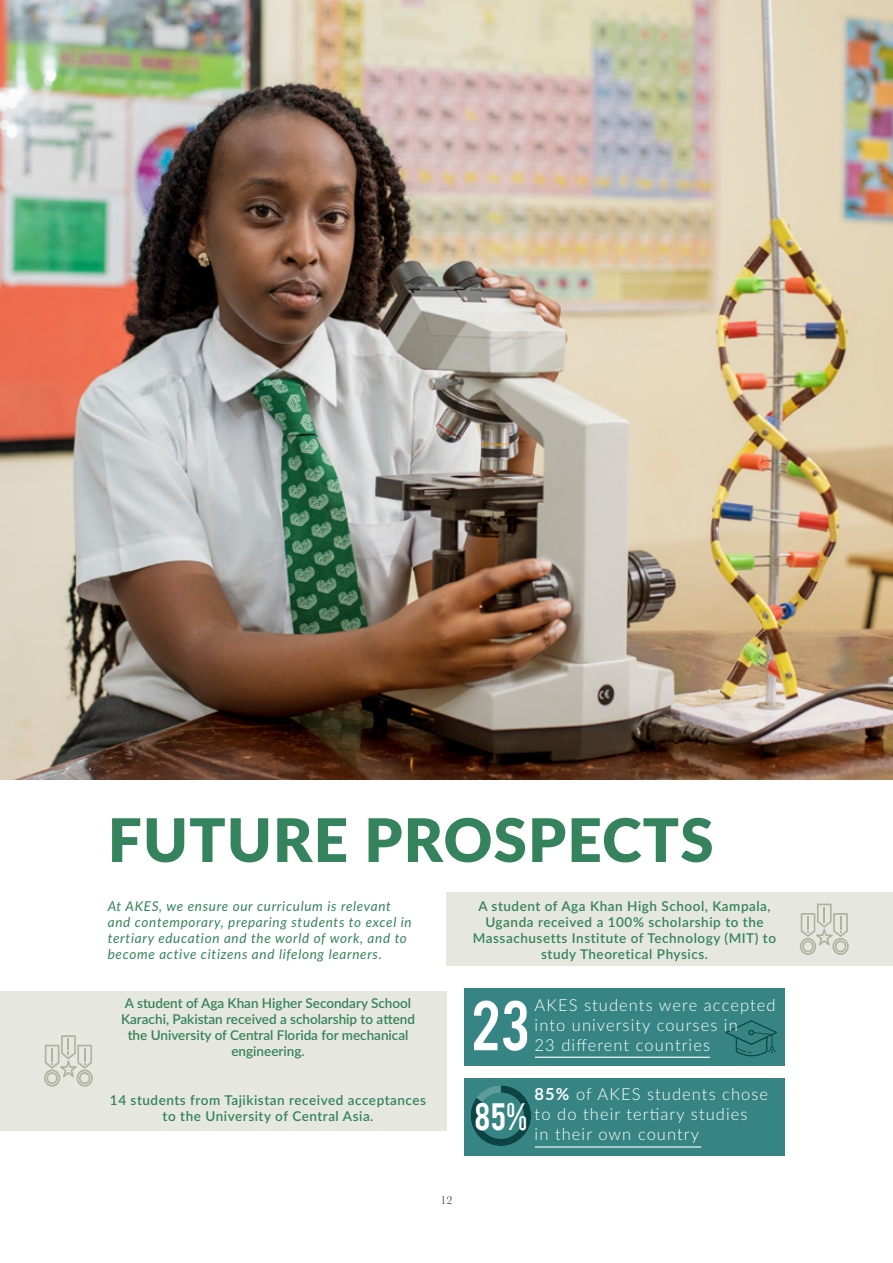
<style>
.page{position:relative;width:893px;height:1263px;background:#fff}
.page>*{position:absolute;margin:0;border:0;box-sizing:border-box;transform-origin:0 0}
.t1{font:900 60px "Lato";letter-spacing:.02em;color:#34835c}
.t2{font:55.05px "Bebas";color:#fff}
.t3{font:30px "Bebas";color:#fff}
.t4{font:300 16.5px/19.8px "Lato";letter-spacing:.065em;color:#fff}
.t5{font:600 13.5px/16.2px "Lato";letter-spacing:.035em;color:#34835c;text-align:center}
.t6{font:italic 13.5px/16.2px "Lato";letter-spacing:.05em;color:#34835c}
.t7{font:600 13.5px/16.2px "Lato";color:#34835c;text-align:center}
.t8{font:12px "Baskerville";color:#414042}
.s1{font-weight:700}
</style>
<div class="page">
<div style="left:446px;top:892px;width:447px;height:74px;background:#e6e7df"></div>
<div style="left:0;top:991px;width:446px;height:140px;background:#e6e7df"></div>
<img style="left:0;top:0;width:893px;height:780px">
<div style="left:465px;top:988px;width:320px;height:77px;background:#368483"></div>
<svg style="left:726px;top:1020px;width:51px;height:36px"></svg>
<div style="left:465px;top:1078px;width:320px;height:77px;background:#368483"></div>
<svg style="left:535px;top:1057px;width:175px;height:1px"></svg>
<svg style="left:471px;top:1085px;width:230px;height:62px"></svg>
<svg style="left:800px;top:903px;width:49px;height:52px"></svg>
<svg style="left:44px;top:1035px;width:49px;height:52px"></svg>
<h1 class="t1" style="left:108px;top:795px;width:607px">FUTURE PROSPECTS</h1>
<p class="t6" style="left:108px;top:897px;width:305px">At AKES, we ensure our curriculum is relevant and contemporary, preparing students to excel in tertiary education and the world of work, and to become active citizens and lifelong learners.</p>
<p class="t7" style="left:121px;top:994px;width:295px">A student of Aga Khan Higher Secondary School Karachi, Pakistan received a scholarship to attend the University of Central Florida for mechanical engineering.</p>
<p class="t5" style="left:110px;top:1091px;width:318px">14 students from Tajikistan received acceptances to the University of Central Asia.</p>
<p class="t8" style="left:440px;top:1192px;width:13px">12</p>
<p class="t5" style="left:473px;top:897px;width:305px">A student of Aga Khan High School, Kampala, Uganda received a 100% scholarship to the Massachusetts Institute of Technology (MIT) to study Theoretical Physics.</p>
<p class="t4" style="left:535px;top:994px;width:242px">AKES students were accepted into university courses in<br>23 different countries</p>
<p class="t4" style="left:535px;top:1084px;width:235px"><span class="s1">85%</span> of AKES students chose to do their tertiary studies<br>in their own country</p>
<h2 class="t2" style="left:471px;top:986px;width:60px">23</h2>
<h3 class="t3" style="left:474px;top:1094px;width:54px">85%</h3>
</div>
